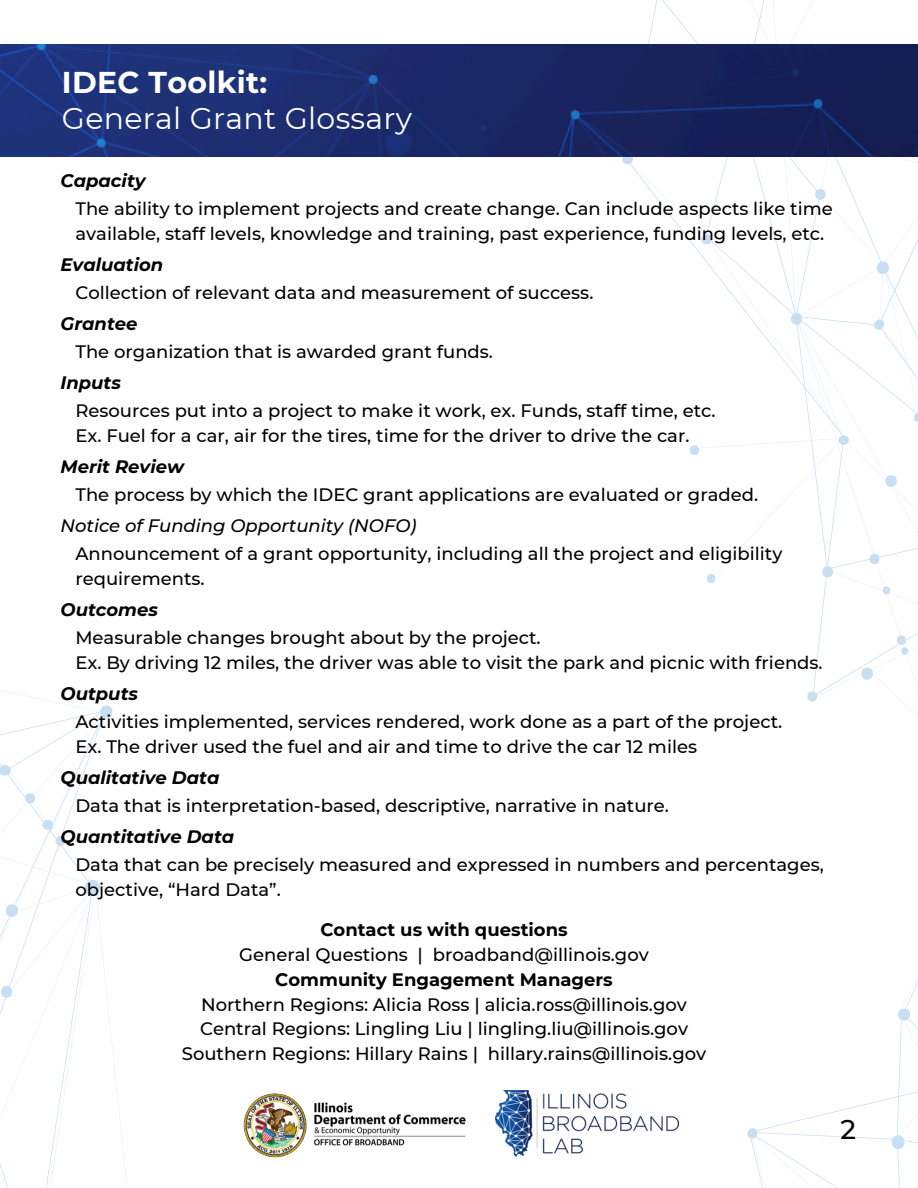
<style>
.page{position:relative;width:918px;height:1188px;background:#fff}
.page>*{position:absolute;margin:0;border:0;box-sizing:border-box;transform-origin:0 0}
.t1{font:30px "Montserrat";letter-spacing:.01em;color:#fff}
.t2{font:700 30px "Montserrat";letter-spacing:.01em;color:#fff}
.t3{font:500 27px "Montserrat";color:#000}
.t4{font:500 18px/24.8px "Montserrat";color:#000}
.t5{font:italic 700 18px "Montserrat";color:#000}
.t6{font:700 18px "Montserrat";color:#000}
.t7{font:italic 500 18px "Montserrat";color:#000}
</style>
<div class="page">
<svg style="left:621px;top:156px;width:14px;height:9px"></svg>
<svg style="left:688px;top:156px;width:230px;height:1032px"></svg>
<img style="left:1px;top:45px;width:917px;height:111px">
<div style="left:0;top:127px;width:96px;height:27px;background:#1e3278"></div>
<svg style="left:0;top:154px;width:132px;height:1034px"></svg>
<img style="left:243px;top:1093px;width:223px;height:65px">
<img style="left:496px;top:1090px;width:182px;height:67px">
<p class="t2" style="left:62px;top:64px;width:207px">IDEC Toolkit:</p>
<p class="t1" style="left:62px;top:100px;width:352px">General Grant Glossary</p>
<p class="t5" style="left:61px;top:170px;width:87px">Capacity</p>
<p class="t4" style="left:75px;top:197px;width:759px">The ability to implement projects and create change. Can include aspects like time available, staff levels, knowledge and training, past experience, funding levels, etc.</p>
<p class="t5" style="left:61px;top:254px;width:104px">Evaluation</p>
<p class="t4" style="left:75px;top:280px;width:519px">Collection of relevant data and measurement of success.</p>
<p class="t5" style="left:61px;top:313px;width:78px">Grantee</p>
<p class="t4" style="left:75px;top:339px;width:419px">The organization that is awarded grant funds.</p>
<p class="t5" style="left:61px;top:372px;width:62px">Inputs</p>
<p class="t4" style="left:75px;top:399px;width:642px">Resources put into a project to make it work, ex. Funds, staff time, etc.</p>
<p class="t4" style="left:75px;top:423px;width:616px">Ex. Fuel for a car, air for the tires, time for the driver to drive the car.</p>
<p class="t5" style="left:61px;top:456px;width:125px">Merit Review</p>
<p class="t4" style="left:75px;top:482px;width:684px">The process by which the IDEC grant applications are evaluated or graded.</p>
<p class="t7" style="left:61px;top:515px;width:358px">Notice of Funding Opportunity (NOFO)</p>
<p class="t4" style="left:75px;top:541px;width:709px">Announcement of a grant opportunity, including all the project and eligibility requirements.</p>
<p class="t5" style="left:61px;top:599px;width:99px">Outcomes</p>
<p class="t4" style="left:75px;top:625px;width:467px">Measurable changes brought about by the project.</p>
<p class="t4" style="left:75px;top:650px;width:749px">Ex. By driving 12 miles, the driver was able to visit the park and picnic with friends.</p>
<p class="t5" style="left:61px;top:682px;width:79px">Outputs</p>
<p class="t4" style="left:75px;top:709px;width:708px">Activities implemented, services rendered, work done as a part of the project.</p>
<p class="t4" style="left:75px;top:734px;width:623px">Ex. The driver used the fuel and air and time to drive the car 12 miles</p>
<p class="t5" style="left:61px;top:766px;width:160px">Qualitative Data</p>
<p class="t4" style="left:75px;top:793px;width:595px">Data that is interpretation-based, descriptive, narrative in nature.</p>
<h1 class="t5" style="left:61px;top:825px;width:175px">Quantitative Data</h1>
<h2 class="t4" style="left:75px;top:852px;width:750px">Data that can be precisely measured and expressed in numbers and percentages, objective, “Hard Data”.</h2>
<p class="t6" style="left:320px;top:919px;width:249px">Contact us with questions</p>
<p class="t4" style="left:239px;top:942px;width:411px">General Questions | broadband@illinois.gov</p>
<p class="t6" style="left:275px;top:968px;width:339px">Community Engagement Managers</p>
<p class="t4" style="left:201px;top:992px;width:487px">Northern Regions: Alicia Ross | alicia.ross@illinois.gov</p>
<p class="t4" style="left:200px;top:1016px;width:490px">Central Regions: Lingling Liu | lingling.liu@illinois.gov</p>
<p class="t4" style="left:182px;top:1041px;width:526px">Southern Regions: Hillary Rains | hillary.rains@illinois.gov</p>
<p class="t3" style="left:841px;top:1113px;width:17px">2</p>
</div>
